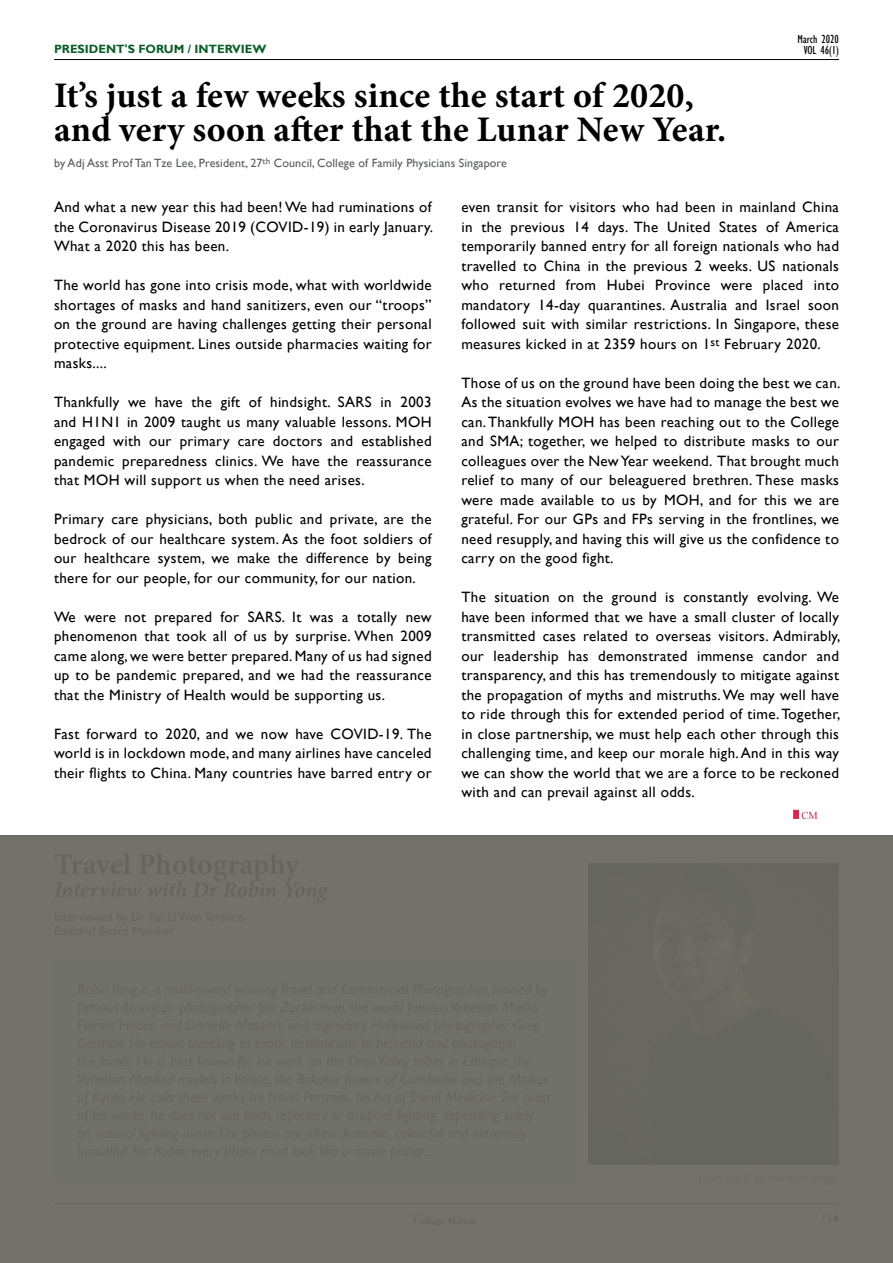
<style>
.page{position:relative;width:893px;height:1263px;background:#fff}
.page>*{position:absolute;margin:0;border:0;box-sizing:border-box;transform-origin:0 0}
.t1{font:700 36px/34.5px "Minion Pro";letter-spacing:.005em;color:#000}
.t2{font:15px/19.5px "Gill Sans";letter-spacing:.025em;color:#000;text-align:justify}
.t3{font:12px "Gill Sans";letter-spacing:.01em;color:#58595b}
.t4{font:700 12px "Gill Sans";color:#0b5f27}
.t5{font:condensed 12px "Gill Sans";color:#000}
.t6{font:10.5px "Times New Roman";color:#d8274d}
</style>
<div class="page">
<hr style="left:54px;top:59px;width:785px;height:1px;background:#000">
<svg style="left:793px;top:810px;width:6px;height:8px"></svg>
<hr style="left:2px;top:835px;width:891px;height:1px;background:#000">
<div style="left:0;top:836px;width:893px;height:427px;background:#6b6b64"></div>
<p class="t5" style="left:797px;top:32px;width:43px">March 2020</p>
<p class="t4" style="left:54px;top:42px;width:214px">PRESIDENT'S FORUM / INTERVIEW</p>
<p class="t5" style="left:804px;top:43px;width:37px">VOL 46(1)</p>
<h1 class="t1" style="left:54px;top:78px;width:674px">It’s just a few weeks since the start of 2020, and very soon after that the Lunar New Year.</h1>
<p class="t3" style="left:54px;top:156px;width:454px">by Adj Asst Prof Tan Tze Lee, President, 27<sup>th</sup> Council, College of Family Physicians Singapore</p>
<p class="t2" style="left:461px;top:198px;width:379px">even transit for visitors who had been in mainland China in the previous 14 days. The United States of America temporarily banned entry for all foreign nationals who had travelled to China in the previous 2 weeks. US nationals who returned from Hubei Province were placed into mandatory 14-day quarantines. Australia and Israel soon followed suit with similar restrictions. In Singapore, these measures kicked in at 2359 hours on 1<sup>st</sup> February 2020.</p>
<p class="t2" style="left:461px;top:373px;width:381px">Those of us on the ground have been doing the best we can.<br>As the situation evolves we have had to manage the best we can. Thankfully MOH has been reaching out to the College and SMA; together, we helped to distribute masks to our colleagues over the New Year weekend. That brought much relief to many of our beleaguered brethren. These masks were made available to us by MOH, and for this we are grateful. For our GPs and FPs serving in the frontlines, we need resupply, and having this will give us the confidence to carry on the good fight.</p>
<p class="t2" style="left:461px;top:588px;width:381px">The situation on the ground is constantly evolving. We have been informed that we have a small cluster of locally transmitted cases related to overseas visitors. Admirably, our leadership has demonstrated immense candor and transparency, and this has tremendously to mitigate against the propagation of myths and mistruths. We may well have to ride through this for extended period of time. Together, in close partnership, we must help each other through this challenging time, and keep our morale high. And in this way we can show the world that we are a force to be reckoned with and can prevail against all odds.</p>
<p class="t6" style="left:801px;top:808px;width:18px">CM</p>
<p class="t2" style="left:54px;top:198px;width:381px">And what a new year this had been! We had ruminations of the Coronavirus Disease 2019 (COVID-19) in early January.<br>What a 2020 this has been.</p>
<p class="t2" style="left:54px;top:276px;width:379px">The world has gone into crisis mode, what with worldwide shortages of masks and hand sanitizers, even our “troops” on the ground are having challenges getting their personal protective equipment. Lines outside pharmacies waiting for masks....</p>
<p class="t2" style="left:54px;top:393px;width:379px">Thankfully we have the gift of hindsight. SARS in 2003 and H1N1 in 2009 taught us many valuable lessons. MOH engaged with our primary care doctors and established pandemic preparedness clinics. We have the reassurance that MOH will support us when the need arises.</p>
<p class="t2" style="left:54px;top:510px;width:379px">Primary care physicians, both public and private, are the bedrock of our healthcare system. As the foot soldiers of our healthcare system, we make the difference by being there for our people, for our community, for our nation.</p>
<p class="t2" style="left:54px;top:607px;width:379px">We were not prepared for SARS. It was a totally new phenomenon that took all of us by surprise. When 2009 came along, we were better prepared. Many of us had signed up to be pandemic prepared, and we had the reassurance that the Ministry of Health would be supporting us.</p>
<p class="t2" style="left:54px;top:724px;width:379px">Fast forward to 2020, and we now have COVID-19. The world is in lockdown mode, and many airlines have canceled their flights to China. Many countries have barred entry or</p>
</div>
